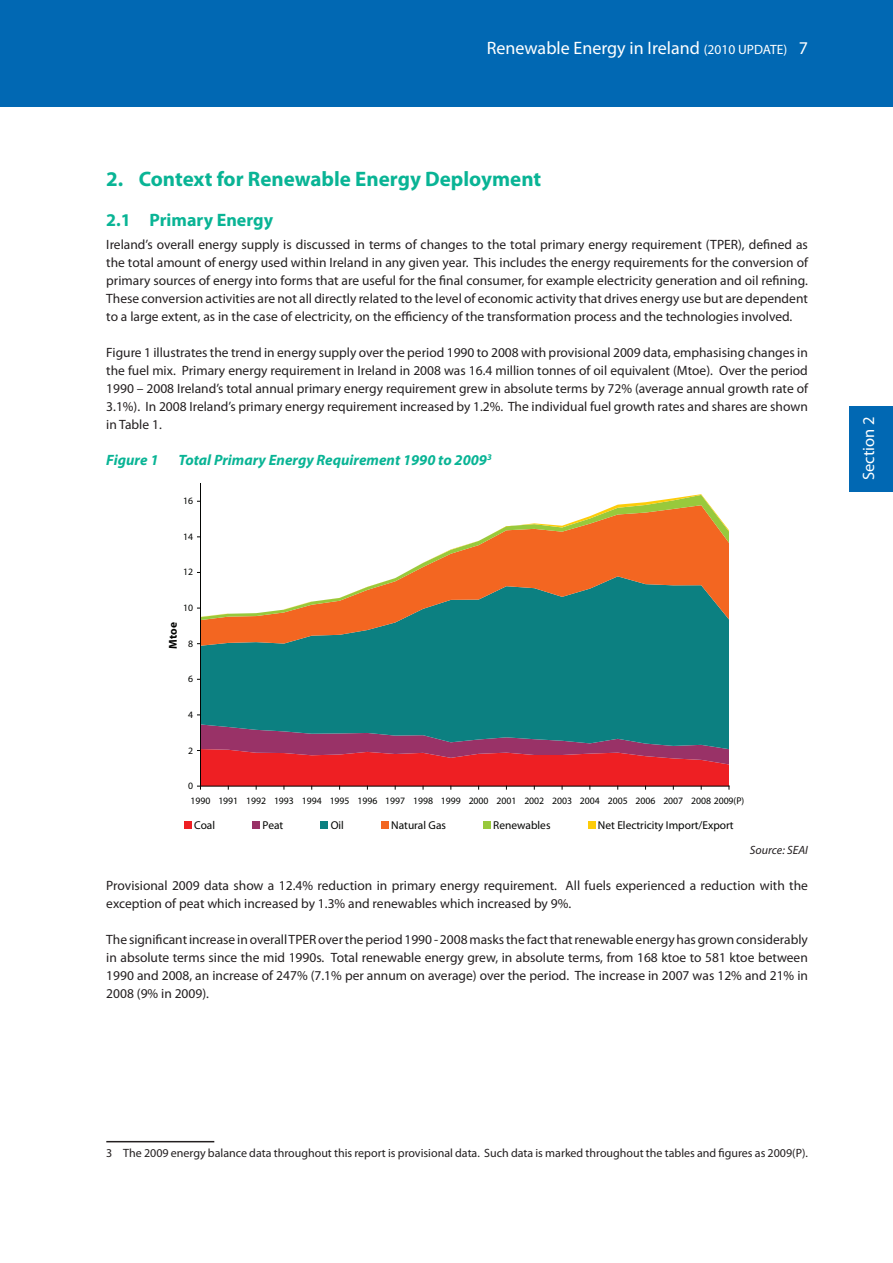
<style>
.page{position:relative;width:893px;height:1263px;background:#fff}
.page>*{position:absolute;margin:0;border:0;box-sizing:border-box;transform-origin:0 0}
.t1{font:700 21px "Myriad Pro";color:#09b495}
.t2{font:18px "Myriad Pro";color:#fff}
.t3{font:700 18px "Myriad Pro";color:#09b495}
.t4{font:16.5px "Myriad Pro";color:#fff}
.t5{font:italic 700 15px "Myriad Pro";color:#09b495}
.t6{font:13.5px/18px "Myriad Pro";color:#231f20;text-align:justify}
.t7{font:12px "Myriad Pro";color:#231f20}
.t8{font:italic 12px "Myriad Pro";color:#231f20}
.t9{font:11.4px "Myriad Pro";color:#040503}
.t10{font:700 11.4px "Myriad Pro";color:#040503}
.t11{font:9.75px "Myriad Pro";letter-spacing:-.005em;color:#040503}
.s1{font-size:13.5px}
</style>
<div class="page">
<div style="left:0;top:0;width:893px;height:106px;background:#0168b3"></div>
<div style="left:849px;top:406px;width:44px;height:85px;background:#0168b3"></div>
<div style="left:201px;top:646px;width:528px;height:78px;background:#0c8081"></div>
<svg style="left:201px;top:620px;width:528px;height:26px;background:#467969"></svg>
<svg style="left:201px;top:617px;width:528px;height:3px;background:#63785d"></svg>
<svg style="left:201px;top:494px;width:528px;height:123px"></svg>
<hr style="left:200px;top:483px;width:1px;height:303px;background:#040503">
<svg style="left:197px;top:724px;width:533px;height:65px;background:#a64151"></svg>
<div style="left:184px;top:822px;width:7px;height:7px;background:#ee1f23"></div>
<div style="left:252px;top:822px;width:8px;height:7px;background:#993267"></div>
<div style="left:321px;top:822px;width:7px;height:7px;background:#0c8081"></div>
<div style="left:381px;top:822px;width:8px;height:7px;background:#f36621"></div>
<div style="left:483px;top:822px;width:7px;height:7px;background:#98c93c"></div>
<div style="left:588px;top:822px;width:7px;height:7px;background:#fdcc09"></div>
<hr style="left:106px;top:1141px;width:108px;height:1px;background:#231f20">
<h2 class="t2" style="left:487px;top:37px;width:323px">Renewable Energy in Ireland <span class="s1">(2010 UPDATE)</span> 7</h2>
<h1 class="t1" style="left:106px;top:165px;width:436px">2. Context for Renewable Energy Deployment</h1>
<h2 class="t3" style="left:106px;top:209px;width:168px">2.1 Primary Energy</h2>
<p class="t6" style="left:106px;top:235px;width:703px">Ireland’s overall energy supply is discussed in terms of changes to the total primary energy requirement (TPER), defined as the total amount of energy used within Ireland in any given year. This includes the energy requirements for the conversion of primary sources of energy into forms that are useful for the final consumer, for example electricity generation and oil refining.<br>These conversion activities are not all directly related to the level of economic activity that drives energy use but are dependent to a large extent, as in the case of electricity, on the efficiency of the transformation process and the technologies involved.</p>
<p class="t6" style="left:106px;top:343px;width:703px">Figure 1 illustrates the trend in energy supply over the period 1990 to 2008 with provisional 2009 data, emphasising changes in the fuel mix. Primary energy requirement in Ireland in 2008 was 16.4 million tonnes of oil equivalent (Mtoe). Over the period 1990 – 2008 Ireland’s total annual primary energy requirement grew in absolute terms by 72% (average annual growth rate of 3.1%). In 2008 Ireland’s primary energy requirement increased by 1.2%. The individual fuel growth rates and shares are shown in Table 1.</p>
<p class="t5" style="left:106px;top:450px;width:54px">Figure 1</p>
<p class="t5" style="left:179px;top:450px;width:315px">Total Primary Energy Requirement 1990 to 2009<sup>3</sup></p>
<p class="t11" style="left:183px;top:495px;width:11px">16</p>
<p class="t11" style="left:183px;top:531px;width:11px">14</p>
<p class="t11" style="left:183px;top:566px;width:11px">12</p>
<p class="t11" style="left:183px;top:602px;width:11px">10</p>
<p class="t10" style="left:166px;top:649px;width:28px;rotate:-90deg">Mtoe</p>
<p class="t11" style="left:188px;top:637px;width:7px">8</p>
<p class="t11" style="left:188px;top:673px;width:7px">6</p>
<p class="t11" style="left:188px;top:709px;width:7px">4</p>
<p class="t11" style="left:188px;top:744px;width:7px">2</p>
<p class="t11" style="left:188px;top:780px;width:7px">0</p>
<p class="t11" style="left:191px;top:794px;width:555px">1990 1991 1992 1993 1994 1995 1996 1997 1998 1999 2000 2001 2002 2003 2004 2005 2006 2007 2008 2009(P)</p>
<p class="t9" style="left:194px;top:818px;width:23px">Coal</p>
<p class="t9" style="left:262px;top:818px;width:23px">Peat</p>
<p class="t9" style="left:331px;top:818px;width:15px">Oil</p>
<p class="t9" style="left:391px;top:818px;width:56px">Natural Gas</p>
<p class="t9" style="left:493px;top:818px;width:59px">Renewables</p>
<p class="t9" style="left:598px;top:818px;width:137px">Net Electricity Import/Export</p>
<p class="t8" style="left:750px;top:843px;width:59px">Source: SEAI</p>
<p class="t6" style="left:106px;top:876px;width:703px">Provisional 2009 data show a 12.4% reduction in primary energy requirement. All fuels experienced a reduction with the exception of peat which increased by 1.3% and renewables which increased by 9%.</p>
<p class="t6" style="left:106px;top:930px;width:703px">The significant increase in overall TPER over the period 1990 - 2008 masks the fact that renewable energy has grown considerably in absolute terms since the mid 1990s. Total renewable energy grew, in absolute terms, from 168 ktoe to 581 ktoe between 1990 and 2008, an increase of 247% (7.1% per annum on average) over the period. The increase in 2007 was 12% and 21% in 2008 (9% in 2009).</p>
<p class="t4" style="left:859px;top:480px;width:65px;rotate:-90deg">Section 2</p>
<p class="t7" style="left:106px;top:1145px;width:703px">3 The 2009 energy balance data throughout this report is provisional data. Such data is marked throughout the tables and figures as 2009(P).</p>
</div>
